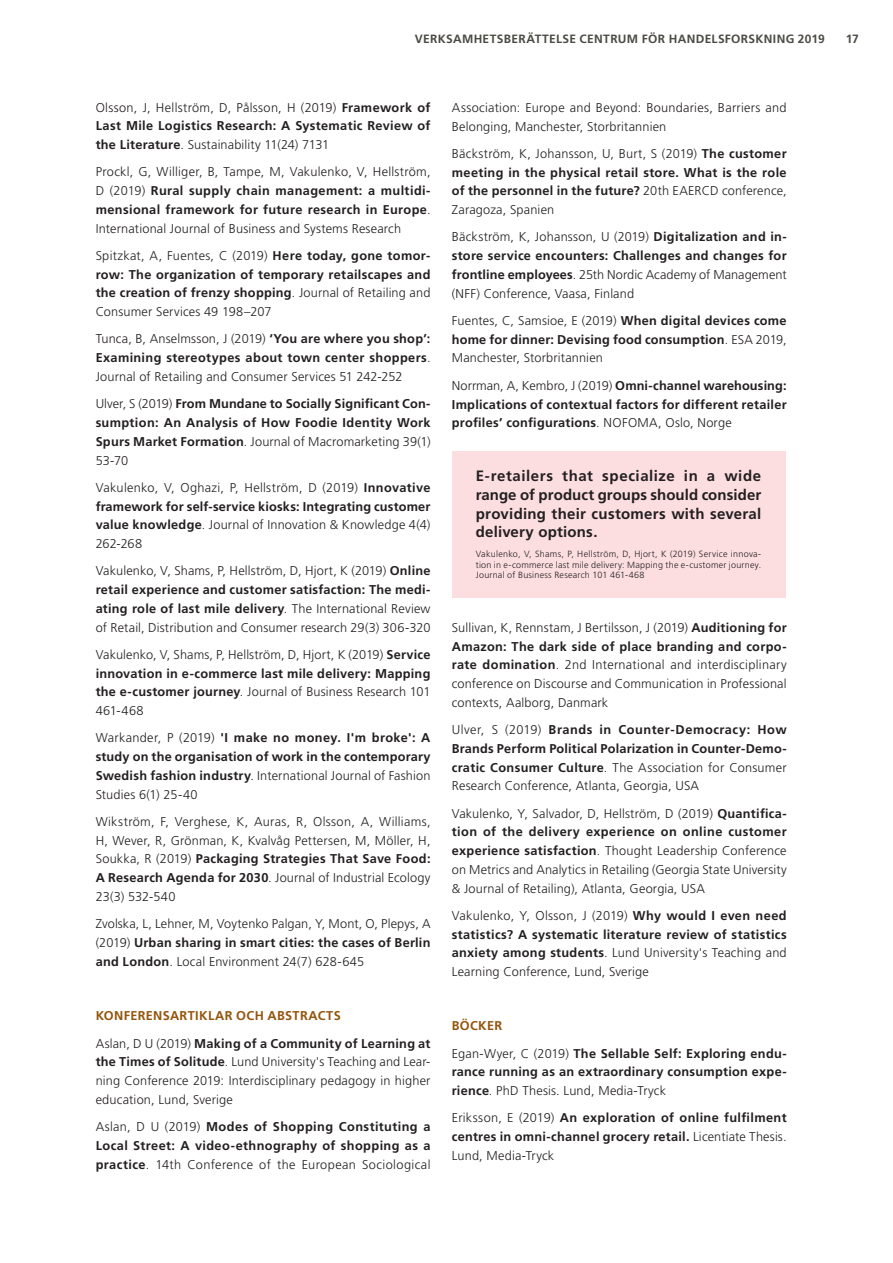
<style>
.page{position:relative;width:893px;height:1263px;background:#fff}
.page>*{position:absolute;margin:0;border:0;box-sizing:border-box;transform-origin:0 0}
.Svart_Brödtext_utan{font:700 15px/18.8px "Frutiger LT Std";letter-spacing:.015em;color:#231f20;text-align:justify}
.Svart_Brödtext_utan-2{font:300 12.75px/18.8px "Frutiger LT Std";letter-spacing:.015em;color:#231f20;text-align:justify}
.Svart_Brödtext_utan-3{font:700 12.75px/18.8px "Frutiger LT Std";letter-spacing:.02em;color:#231f20;text-align:justify}
.Svart_Brödtext_utan-4{font:700 12.75px "Frutiger LT Std";letter-spacing:.025em;color:#94550c}
.t1{font:700 12px "Frutiger LT Std";letter-spacing:.025em;color:#4c4b43}
.Svart_Brödtext_utan-5{font:300 9px/10.8px "Frutiger LT Std";letter-spacing:.025em;color:#231f20;text-align:justify}
.s1{font-weight:300}
.s2{font-weight:700}
</style>
<div class="page">
<div style="left:452px;top:451px;width:333px;height:146px;background:#fcdee1"></div>
<p class="t1" style="left:415px;top:32px;width:412px">VERKSAMHETSBERÄTTELSE CENTRUM FÖR HANDELSFORSKNING 2019</p>
<p class="t1" style="left:846px;top:32px;width:15px">17</p>
<p class="Svart_Brödtext_utan-3" style="left:96px;top:98px;width:336px"><span class="s1">Olsson, J, Hellström, D, Pålsson, H (2019)</span> Framework of Last Mile Logistics Research: A Systematic Review of the Literature<span class="s1">. Sustainability 11(24) 7131</span></p>
<p class="Svart_Brödtext_utan-2" style="left:96px;top:163px;width:336px">Prockl, G, Williger, B, Tampe, M, Vakulenko, V, Hellström, D (2019) <span class="s2">Rural supply chain management: a multidi&shy;mensional framework for future research in Europe</span>.<br>International Journal of Business and Systems Research</p>
<p class="Svart_Brödtext_utan-3" style="left:96px;top:246px;width:336px"><span class="s1">Spitzkat, A, Fuentes, C (2019)</span> Here today, gone tomor&shy;row: The organization of temporary retailscapes and the creation of frenzy shopping<span class="s1">. Journal of Retailing and Consumer Services 49 198–207</span></p>
<p class="Svart_Brödtext_utan-2" style="left:96px;top:330px;width:336px">Tunca, B, Anselmsson, J (2019) <span class="s2">‘You are where you shop’:<br>Examining stereotypes about town center shoppers</span>.<br>Journal of Retailing and Consumer Services 51 242-252</p>
<p class="Svart_Brödtext_utan-3" style="left:96px;top:394px;width:336px"><span class="s1">Ulver, S (2019)</span> From Mundane to Socially Significant Con&shy;sumption: An Analysis of How Foodie Identity Work Spurs Market Formation<span class="s1">. Journal of Macromarketing 39(1)<br>53-70</span></p>
<p class="Svart_Brödtext_utan-2" style="left:96px;top:478px;width:336px">Vakulenko, V, Oghazi, P, Hellström, D (2019) <span class="s2">Innovative framework for self-service kiosks: Integrating customer value knowledge</span>. Journal of Innovation &amp; Knowledge 4(4)<br>262-268</p>
<p class="Svart_Brödtext_utan-2" style="left:96px;top:562px;width:336px">Vakulenko, V, Shams, P, Hellström, D, Hjort, K (2019) <span class="s2">Online retail experience and customer satisfaction: The medi&shy;ating role of last mile delivery</span>. The International Review of Retail, Distribution and Consumer research 29(3) 306-320</p>
<p class="Svart_Brödtext_utan-2" style="left:96px;top:645px;width:336px">Vakulenko, V, Shams, P, Hellström, D, Hjort, K (2019) <span class="s2">Service innovation in e-commerce last mile delivery: Mapping the e-customer journey</span>. Journal of Business Research 101<br>461-468</p>
<p class="Svart_Brödtext_utan-3" style="left:96px;top:729px;width:336px"><span class="s1">Warkander, P (2019)</span> 'I make no money. I'm broke': A study on the organisation of work in the contemporary Swedish fashion industry<span class="s1">. International Journal of Fashion Studies 6(1) 25-40</span></p>
<p class="Svart_Brödtext_utan-2" style="left:96px;top:812px;width:336px">Wikström, F, Verghese, K, Auras, R, Olsson, A, Williams, H, Wever, R, Grönman, K, Kvalvåg Pettersen, M, Möller, H, Soukka, R (2019) <span class="s2">Packaging Strategies That Save Food:<br>A Research Agenda for 2030</span>. Journal of Industrial Ecology 23(3) 532-540</p>
<p class="Svart_Brödtext_utan-2" style="left:96px;top:915px;width:336px">Zvolska, L, Lehner, M, Voytenko Palgan, Y, Mont, O, Plepys, A (2019) <span class="s2">Urban sharing in smart cities: the cases of Berlin and London</span>. Local Environment 24(7) 628-645</p>
<p class="Svart_Brödtext_utan-4" style="left:96px;top:1008px;width:247px">KONFERENSARTIKLAR OCH ABSTRACTS</p>
<p class="Svart_Brödtext_utan-2" style="left:96px;top:1034px;width:336px">Aslan, D U (2019) <span class="s2">Making of a Community of Learning at the Times of Solitude</span>. Lund University's Teaching and Lear&shy;ning Conference 2019: Interdisciplinary pedagogy in higher education, Lund, Sverige</p>
<p class="Svart_Brödtext_utan-3" style="left:96px;top:1117px;width:336px"><span class="s1">Aslan, D U (2019)</span> Modes of Shopping Constituting a Local Street: A video-ethnography of shopping as a practice<span class="s1">. 14th Conference of the European Sociological</span></p>
<p class="Svart_Brödtext_utan-2" style="left:452px;top:98px;width:336px">Association: Europe and Beyond: Boundaries, Barriers and<br>Belonging, Manchester, Storbritannien</p>
<p class="Svart_Brödtext_utan-3" style="left:452px;top:144px;width:336px"><span class="s1">Bäckström, K, Johansson, U, Burt, S (2019)</span> The customer meeting in the physical retail store. What is the role of the personnel in the future? <span class="s1">20th EAERCD conference, Zaragoza, Spanien</span></p>
<p class="Svart_Brödtext_utan-2" style="left:452px;top:228px;width:336px">Bäckström, K, Johansson, U (2019) <span class="s2">Digitalization and in&shy;store service encounters: Challenges and changes for frontline employees</span>. 25th Nordic Academy of Management (NFF) Conference, Vaasa, Finland</p>
<p class="Svart_Brödtext_utan-2" style="left:452px;top:311px;width:336px">Fuentes, C, Samsioe, E (2019) <span class="s2">When digital devices come home for dinner: Devising food consumption</span>. ESA 2019, Manchester, Storbritannien</p>
<p class="Svart_Brödtext_utan-3" style="left:452px;top:376px;width:336px"><span class="s1">Norrman, A, Kembro, J (2019)</span> Omni-channel warehousing:<br>Implications of contextual factors for different retailer profiles’ configurations<span class="s1">. NOFOMA, Oslo, Norge</span></p>
<p class="Svart_Brödtext_utan" style="left:476px;top:467px;width:287px">E-retailers that specialize in a wide range of product groups should consider providing their customers with several delivery options.</p>
<p class="Svart_Brödtext_utan-5" style="left:476px;top:548px;width:287px">Vakulenko, V, Shams, P, Hellström, D, Hjort, K (2019) Service innova&shy;tion in e-commerce last mile delivery: Mapping the e-customer journey.<br>Journal of Business Research 101 461-468</p>
<p class="Svart_Brödtext_utan-2" style="left:452px;top:618px;width:336px">Sullivan, K, Rennstam, J Bertilsson, J (2019) <span class="s2">Auditioning for Amazon: The dark side of place branding and corpo&shy;rate domination</span>. 2nd International and interdisciplinary conference on Discourse and Communication in Professional contexts, Aalborg, Danmark</p>
<p class="Svart_Brödtext_utan-3" style="left:452px;top:720px;width:336px"><span class="s1">Ulver, S (2019)</span> Brands in Counter-Democracy: How Brands Perform Political Polarization in Counter-Demo&shy;cratic Consumer Culture<span class="s1">. The Association for Consumer Research Conference, Atlanta, Georgia, USA</span></p>
<p class="Svart_Brödtext_utan-2" style="left:452px;top:804px;width:336px">Vakulenko, Y, Salvador, D, Hellström, D (2019) <span class="s2">Quantifica&shy;tion of the delivery experience on online customer experience satisfaction</span>. Thought Leadership Conference on Metrics and Analytics in Retailing (Georgia State University &amp; Journal of Retailing), Atlanta, Georgia, USA</p>
<p class="Svart_Brödtext_utan-3" style="left:452px;top:906px;width:336px"><span class="s1">Vakulenko, Y, Olsson, J (2019)</span> Why would I even need statistics? A systematic literature review of statistics anxiety among students<span class="s1">. Lund University's Teaching and Learning Conference, Lund, Sverige</span></p>
<p class="Svart_Brödtext_utan-4" style="left:452px;top:1018px;width:52px">BÖCKER</p>
<p class="Svart_Brödtext_utan-3" style="left:452px;top:1044px;width:336px"><span class="s1">Egan-Wyer, C (2019)</span> The Sellable Self: Exploring endu&shy;rance running as an extraordinary consumption expe&shy;rience<span class="s1">. PhD Thesis. Lund, Media-Tryck</span></p>
<p class="Svart_Brödtext_utan-3" style="left:452px;top:1108px;width:336px"><span class="s1">Eriksson, E (2019)</span> An exploration of online fulfilment centres in omni-channel grocery retail. <span class="s1">Licentiate Thesis.<br>Lund, Media-Tryck</span></p>
</div>
